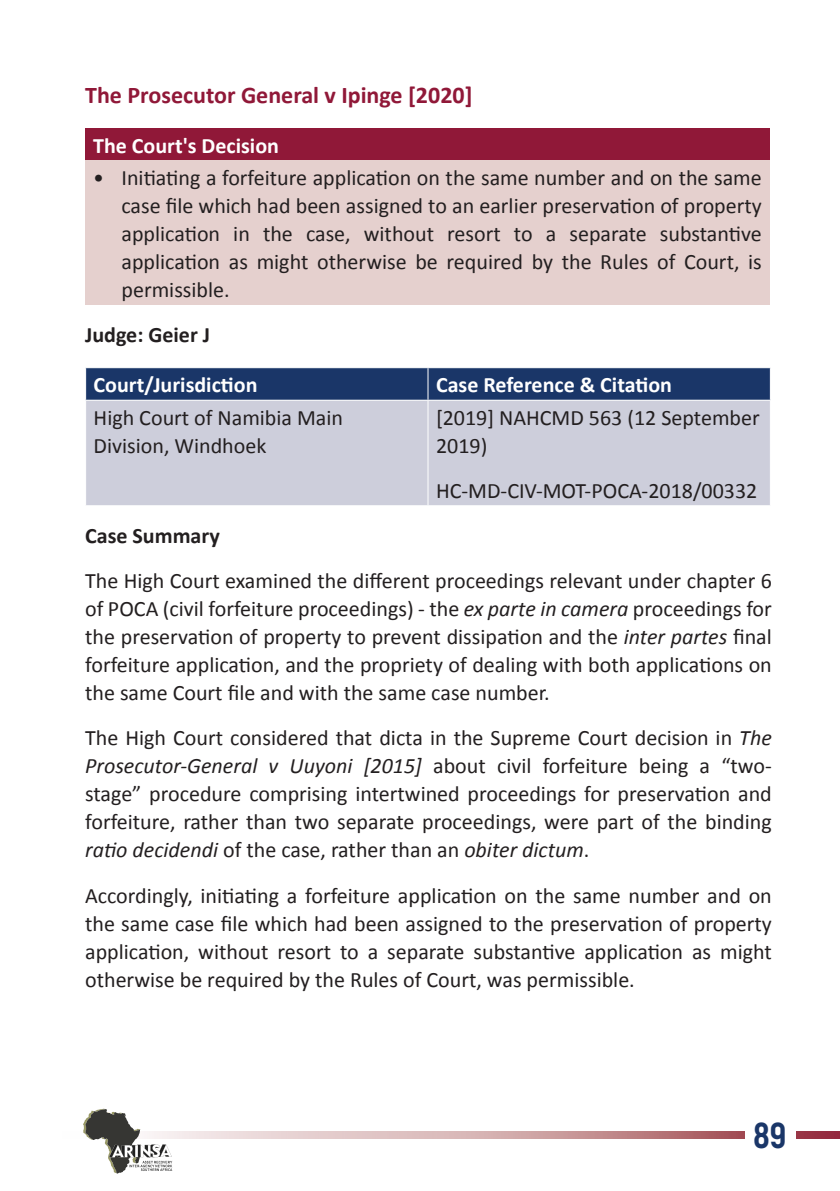
<style>
.page{position:relative;width:840px;height:1191px;background:#fff}
.page>*{position:absolute;margin:0;border:0;box-sizing:border-box;transform-origin:0 0}
.t1{font:800 36px "Akrobat";color:#1a3668}
.t2{font:700 24px "Calibri";color:#901838}
.t3{font:22px/28px "Calibri";color:#231f20;text-align:justify}
.t4{font:700 22px "Calibri";color:#fff}
.t5{font:700 22px "Calibri";color:#231f20}
.s1{font-style:italic}
</style>
<div class="page">
<svg style="left:172px;top:1131px;width:667px;height:7px;background:#cfa3a6"></svg>
<div style="left:744px;top:1109px;width:50px;height:51px;background:#fff"></div>
<svg style="left:83px;top:1108px;width:89px;height:65px"></svg>
<div style="left:85px;top:128px;width:684px;height:33px;background:#901838"></div>
<div style="left:85px;top:161px;width:684px;height:144px;background:#e5d0ce"></div>
<div style="left:86px;top:368px;width:683px;height:32px;background:#1a3668"></div>
<div style="left:86px;top:401px;width:683px;height:104px;background:#cdcedb"></div>
<hr style="left:427px;top:368px;width:1px;height:32px;background:#fff">
<hr style="left:427px;top:401px;width:1px;height:104px;background:#fff">
<p class="t2" style="left:85px;top:80px;width:388px">The Prosecutor General v Ipinge [2020]</p>
<p class="t4" style="left:93px;top:131px;width:187px">The Court's Decision</p>
<p class="t3" style="left:121px;top:164px;width:641px;text-indent:-28px">• Initiating a forfeiture application on the same number and on the same case file which had been assigned to an earlier preservation of property application in the case, without resort to a separate substantive application as might otherwise be required by the Rules of Court, is permissible.</p>
<p class="t5" style="left:85px;top:321px;width:126px">Judge: Geier J</p>
<p class="t4" style="left:94px;top:371px;width:165px">Court/Jurisdiction</p>
<p class="t4" style="left:436px;top:371px;width:237px">Case Reference &amp; Citation</p>
<p class="t3" style="left:94px;top:403px;width:251px">High Court of Namibia Main<br>Division, Windhoek</p>
<p class="t3" style="left:436px;top:403px;width:325px">[2019] NAHCMD 563 (12 September<br>2019)</p>
<p class="t3" style="left:436px;top:476px;width:323px">HC-MD-CIV-MOT-POCA-2018/00332</p>
<p class="t5" style="left:85px;top:522px;width:136px">Case Summary</p>
<p class="t3" style="left:85px;top:567px;width:687px">The High Court examined the different proceedings relevant under chapter 6 of POCA (civil forfeiture proceedings) - the <span class="s1">ex parte in camera</span> proceedings for the preservation of property to prevent dissipation and the <span class="s1">inter partes</span> final forfeiture application, and the propriety of dealing with both applications on the same Court file and with the same case number.</p>
<p class="t3" style="left:85px;top:724px;width:687px">The High Court considered that dicta in the Supreme Court decision in <span class="s1">The Prosecutor-General v Uuyoni [2015]</span> about civil forfeiture being a “two&shy;stage” procedure comprising intertwined proceedings for preservation and forfeiture, rather than two separate proceedings, were part of the binding <span class="s1">ratio decidendi</span> of the case, rather than an <span class="s1">obiter dictum</span>.</p>
<p class="t3" style="left:85px;top:881px;width:687px">Accordingly, initiating a forfeiture application on the same number and on the same case file which had been assigned to the preservation of property application, without resort to a separate substantive application as might otherwise be required by the Rules of Court, was permissible.</p>
<h1 class="t1" style="left:752px;top:1112px;width:35px">89</h1>
</div>
